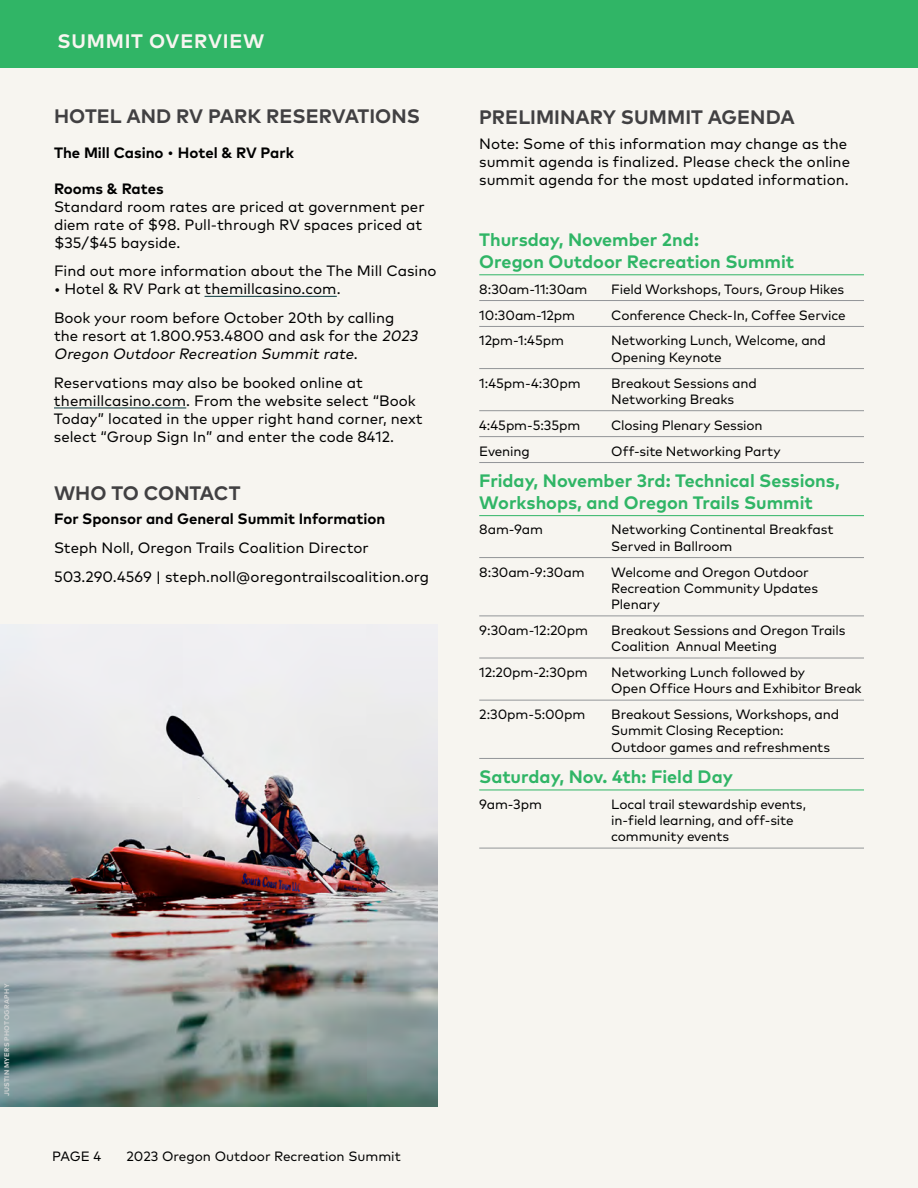
<style>
.page{position:relative;width:918px;height:1188px;background:#f7f5f0}
.page>*{position:absolute;margin:0;border:0;box-sizing:border-box;transform-origin:0 0}
.t1{font:700 19.5px "Mark Pro";color:#414042}
.t2{font:700 19.5px "Mark Pro";letter-spacing:.04em;color:#f7f5f0}
.t3{font:700 18px/21.6px "Mark Pro";color:#30b566}
.t4{font:15px/18px "Mark Pro";color:#000}
.t5{font:700 15px "Mark Pro";color:#000}
.t6{font:13.5px/16.2px "Mark Pro";letter-spacing:-.01em;color:#000}
.t7{font:700 6.75px "Mark Pro";letter-spacing:.04em;color:#d1d3d4}
.s1{font-family:"Sentinel";font-weight:400}
.s2{font-style:italic}
</style>
<div class="page">
<div style="left:0;top:0;width:918px;height:68px;background:#30b566"></div>
<hr style="left:205px;top:296px;width:132px;height:1px;background:#0a3a3f">
<hr style="left:54px;top:407px;width:132px;height:1px;background:#0a3a3f">
<hr style="left:479px;top:274px;width:385px;height:1px;background:#30b566">
<hr style="left:479px;top:300px;width:385px;height:1px;background:#939598">
<hr style="left:479px;top:326px;width:385px;height:1px;background:#939598">
<hr style="left:479px;top:368px;width:385px;height:1px;background:#939598">
<hr style="left:479px;top:410px;width:385px;height:1px;background:#939598">
<hr style="left:479px;top:436px;width:385px;height:1px;background:#939598">
<hr style="left:479px;top:462px;width:385px;height:1px;background:#939598">
<hr style="left:479px;top:515px;width:385px;height:1px;background:#30b566">
<hr style="left:479px;top:557px;width:385px;height:1px;background:#939598">
<hr style="left:479px;top:616px;width:385px;height:1px;background:#939598">
<hr style="left:479px;top:658px;width:385px;height:1px;background:#939598">
<hr style="left:479px;top:700px;width:385px;height:1px;background:#939598">
<hr style="left:479px;top:758px;width:385px;height:1px;background:#939598">
<hr style="left:479px;top:790px;width:385px;height:1px;background:#30b566">
<hr style="left:479px;top:848px;width:385px;height:1px;background:#939598">
<img style="left:0;top:633px;width:437px;height:474px">
<h1 class="t2" style="left:58px;top:26px;width:208px">SUMMIT OVERVIEW</h1>
<h1 class="t1" style="left:54px;top:102px;width:367px">HOTEL AND RV PARK RESERVATIONS</h1>
<p class="t5" style="left:54px;top:141px;width:241px">The Mill Casino <span class="s1">•</span> Hotel &amp; RV Park</p>
<p class="t5" style="left:54px;top:177px;width:111px">Rooms &amp; Rates</p>
<p class="t4" style="left:54px;top:196px;width:372px">Standard room rates are priced at government per diem rate of $98. Pull-through RV spaces priced at $35/$45 bayside.</p>
<p class="t4" style="left:54px;top:261px;width:384px">Find out more information about the The Mill Casino</p>
<p class="t4" style="left:54px;top:274px;width:342px;line-height:28.8px">• Hotel &amp; RV Park at themillcasino.com.<br>Book your room before October 20th by calling</p>
<p class="t4" style="left:54px;top:326px;width:369px">the resort at 1.800.953.4800 and ask for the <span class="s2">2023<br>Oregon OutdoorRecreation Summit rate</span>.</p>
<p class="t4" style="left:54px;top:373px;width:370px">Reservations may also be booked online at themillcasino.com. From the website select “Book Today” located in the upper right hand corner, next select “Group Sign In” and enter the code 8412.</p>
<h1 class="t1" style="left:54px;top:478px;width:188px">WHO TO CONTACT</h1>
<p class="t5" style="left:54px;top:507px;width:333px">For Sponsor and General Summit Information</p>
<p class="t4" style="left:54px;top:532px;width:377px;line-height:28.8px">Steph Noll, Oregon Trails Coalition Director<br>503.290.4569 | steph.noll@oregontrailscoalition.org</p>
<h1 class="t1" style="left:479px;top:103px;width:317px">PRELIMINARY SUMMIT AGENDA</h1>
<p class="t4" style="left:479px;top:133px;width:372px">Note: Some of this information may change as the summit agenda is finalized. Please check the online summit agenda for the most updated information.</p>
<h2 class="t3" style="left:479px;top:227px;width:316px">Thursday, November 2nd:<br>Oregon Outdoor Recreation Summit</h2>
<p class="t6" style="left:479px;top:280px;width:110px">8:30am-11:30am</p>
<p class="t6" style="left:611px;top:280px;width:234px">Field Workshops, Tours, Group Hikes</p>
<p class="t6" style="left:479px;top:306px;width:97px">10:30am-12pm</p>
<p class="t6" style="left:611px;top:306px;width:236px">Conference Check-In, Coffee Service</p>
<p class="t6" style="left:479px;top:331px;width:86px">12pm-1:45pm</p>
<p class="t6" style="left:611px;top:331px;width:216px">Networking Lunch, Welcome, and<br>Opening Keynote</p>
<p class="t6" style="left:479px;top:374px;width:103px">1:45pm-4:30pm</p>
<p class="t6" style="left:611px;top:374px;width:147px">Breakout Sessions and<br>Networking Breaks</p>
<p class="t6" style="left:479px;top:416px;width:103px">4:45pm-5:35pm</p>
<p class="t6" style="left:611px;top:416px;width:153px">Closing Plenary Session</p>
<p class="t6" style="left:479px;top:442px;width:52px">Evening</p>
<p class="t6" style="left:611px;top:442px;width:171px">Off-site Networking Party</p>
<h2 class="t3" style="left:479px;top:468px;width:362px">Friday, November 3rd: Technical Sessions,<br>Workshops, and Oregon Trails Summit</h2>
<p class="t6" style="left:479px;top:520px;width:65px">8am-9am</p>
<p class="t6" style="left:611px;top:520px;width:224px">Networking Continental Breakfast<br>Served in Ballroom</p>
<p class="t6" style="left:479px;top:563px;width:107px">8:30am-9:30am</p>
<p class="t6" style="left:611px;top:563px;width:208px">Welcome and Oregon Outdoor<br>Recreation Community Updates<br>Plenary</p>
<p class="t6" style="left:479px;top:621px;width:110px">9:30am-12:20pm</p>
<p class="t6" style="left:611px;top:621px;width:236px">Breakout Sessions and Oregon Trails<br>Coalition Annual Meeting</p>
<p class="t6" style="left:479px;top:663px;width:110px">12:20pm-2:30pm</p>
<p class="t6" style="left:611px;top:663px;width:252px">Networking Lunch followed by<br>Open Office Hours and Exhibitor Break</p>
<p class="t6" style="left:479px;top:705px;width:108px">2:30pm-5:00pm</p>
<p class="t6" style="left:611px;top:705px;width:230px">Breakout Sessions, Workshops, and<br>Summit Closing Reception:<br>Outdoor games and refreshments</p>
<h2 class="t3" style="left:479px;top:764px;width:255px">Saturday, Nov. 4th: Field Day</h2>
<p class="t6" style="left:479px;top:795px;width:64px">9am-3pm</p>
<p class="t6" style="left:611px;top:795px;width:196px">Local trail stewardship events, in-field learning, and off-site community events</p>
<p class="t7" style="left:2px;top:1096px;width:114px;rotate:-90deg">JUSTIN MYERS PHOTOGRAPHY</p>
<p class="t6" style="left:52px;top:1147px;width:51px">PAGE 4</p>
<p class="t6" style="left:127px;top:1147px;width:276px">2023 Oregon Outdoor Recreation Summit</p>
</div>
